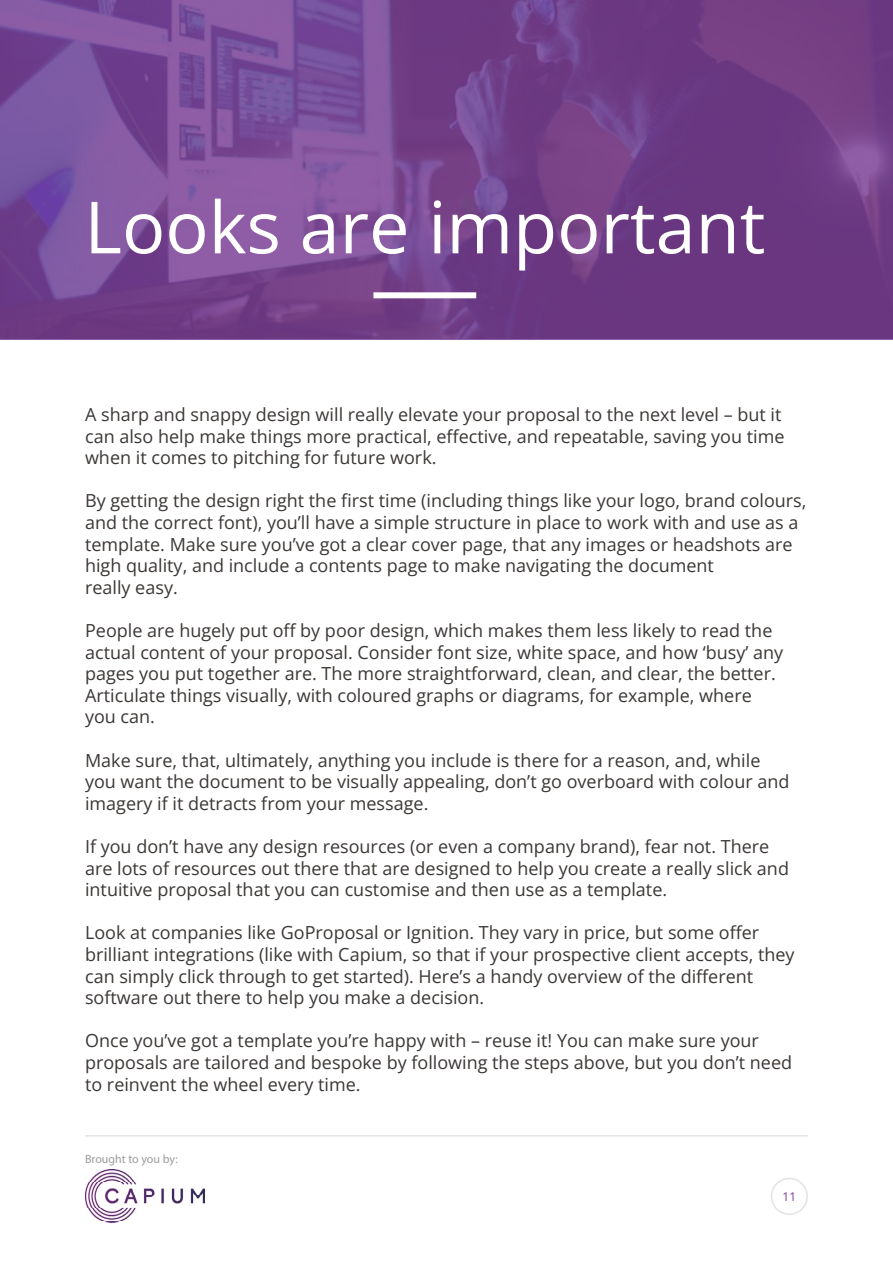
<style>
.page{position:relative;width:893px;height:1263px;background:#fff}
.page>*{position:absolute;margin:0;border:0;box-sizing:border-box;transform-origin:0 0}
.t1{font:72px "Open Sans";color:#fff}
.t2{font:18px/21.6px "Open Sans";color:#3b3735}
.t3{font:12px "Myriad Pro";color:#9d9d9c}
.t4{font:12px "Open Sans";color:#7c4096}
</style>
<div class="page">
<hr style="left:85px;top:1135px;width:723px;height:1px;background:#e3e3e3">
<img style="left:85px;top:1170px;width:119px;height:53px">
<div style="left:771px;top:1178px;width:37px;height:37px;border:2px solid #e3e3e3;border-radius:50%"></div>
<svg style="left:0;top:0;width:893px;height:339px;fill:#703e87"></svg>
<div style="left:373px;top:292px;width:103px;height:6px;background:#fff"></div>
<h1 class="t1" style="left:84px;top:178px;width:682px">Looks are important</h1>
<p class="t2" style="left:85px;top:403px;width:701px">A sharp and snappy design will really elevate your proposal to the next level – but it can also help make things more practical, effective, and repeatable, saving you time when it comes to pitching for future work.</p>
<p class="t2" style="left:85px;top:489px;width:723px">By getting the design right the first time (including things like your logo, brand colours, and the correct font), you’ll have a simple structure in place to work with and use as a template. Make sure you’ve got a clear cover page, that any images or headshots are high quality, and include a contents page to make navigating the document<br>really easy.</p>
<p class="t2" style="left:85px;top:619px;width:700px">People are hugely put off by poor design, which makes them less likely to read the actual content of your proposal. Consider font size, white space, and how ‘busy’ any pages you put together are. The more straightforward, clean, and clear, the better.<br>Articulate things visually, with coloured graphs or diagrams, for example, where you can.</p>
<p class="t2" style="left:85px;top:749px;width:706px">Make sure, that, ultimately, anything you include is there for a reason, and, while you want the document to be visually appealing, don’t go overboard with colour and imagery if it detracts from your message.</p>
<p class="t2" style="left:85px;top:835px;width:705px">If you don’t have any design resources (or even a company brand), fear not. There are lots of resources out there that are designed to help you create a really slick and intuitive proposal that you can customise and then use as a template.</p>
<p class="t2" style="left:85px;top:921px;width:711px">Look at companies like GoProposal or Ignition. They vary in price, but some offer brilliant integrations (like with Capium, so that if your prospective client accepts, they can simply click through to get started). Here’s a handy overview of the different software out there to help you make a decision.</p>
<p class="t2" style="left:85px;top:1029px;width:709px">Once you’ve got a template you’re happy with – reuse it! You can make sure your proposals are tailored and bespoke by following the steps above, but you don’t need to reinvent the wheel every time.</p>
<p class="t3" style="left:85px;top:1151px;width:94px">Brought to you by:</p>
<p class="t4" style="left:782px;top:1188px;width:15px">11</p>
</div>
